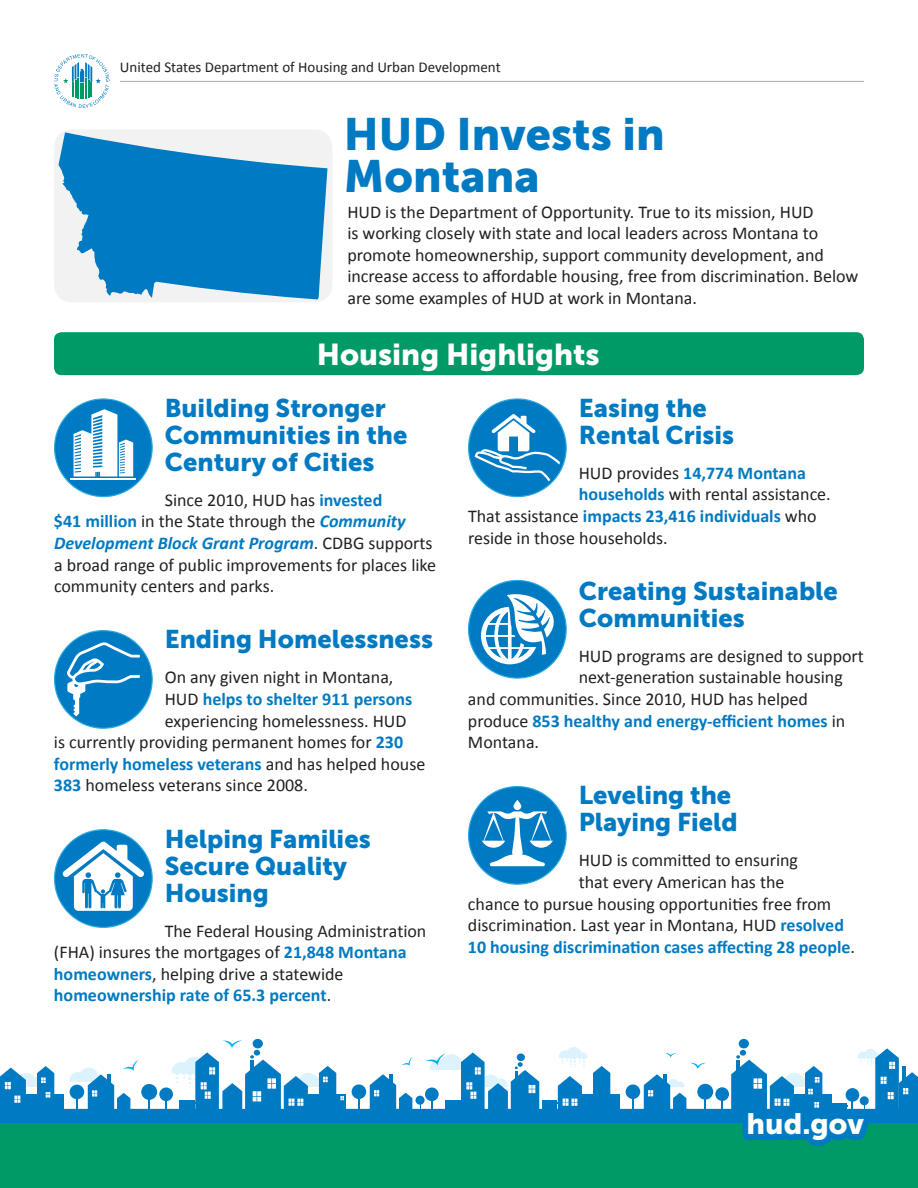
<style>
.page{position:relative;width:918px;height:1188px;background:#fff}
.page>*{position:absolute;margin:0;border:0;box-sizing:border-box;transform-origin:0 0}
.t1{font:45px/42px "Museo Sans 900";color:#007ac2}
.Body_Header{font:30px "Museo Sans 900";color:#fff}
.Body_Header-2{font:29.25px "Museo Sans 900";color:#fff}
.Body_Header-3{font:25.5px/27px "Museo Sans 900";color:#007ac2}
.No_Spacing{font:18px/21.6px "Calibri";color:#231f20}
.No_Spacing-2{font:700 18px "Calibri";color:#007ac2}
.t2{font:15px "Calibri";color:#231f20}
.s1{font-weight:700;color:#007ac2}
.s2{font-weight:700;font-style:italic;color:#007ac2}
.s3{font-weight:400;color:#231f20}
</style>
<div class="page">
<div style="left:0;top:1122px;width:918px;height:66px;background:#009a67"></div>
<svg style="left:54px;top:54px;width:56px;height:54px"></svg>
<div style="left:54px;top:332px;width:810px;height:43px;background:#009a67;border-radius:8px"></div>
<hr style="left:120px;top:81px;width:744px;height:1px;background:#a7a9ac">
<div style="left:54px;top:130px;width:278px;height:172px;background:#f2f2f3;border-radius:18px"></div>
<svg style="left:0;top:1040px;width:918px;height:107px"></svg>
<svg style="left:59px;top:132px;width:268px;height:167px;fill:#007ac2"></svg>
<div style="left:55px;top:399px;width:97px;height:98px;background:#007ac2;border-radius:50%"></div>
<hr style="left:71px;top:478px;width:65px;height:1px;background:#fff">
<svg style="left:74px;top:409px;width:59px;height:68px"></svg>
<div style="left:55px;top:631px;width:97px;height:97px;background:#007ac2;border-radius:50%"></div>
<svg style="left:66px;top:641px;width:74px;height:76px"></svg>
<div style="left:55px;top:830px;width:97px;height:97px;background:#007ac2;border-radius:50%"></div>
<svg style="left:62px;top:841px;width:82px;height:70px"></svg>
<div style="left:469px;top:399px;width:97px;height:98px;background:#007ac2;border-radius:50%"></div>
<svg style="left:475px;top:414px;width:85px;height:67px"></svg>
<div style="left:469px;top:580px;width:97px;height:98px;background:#007ac2;border-radius:50%"></div>
<svg style="left:481px;top:588px;width:79px;height:76px"></svg>
<div style="left:469px;top:787px;width:97px;height:97px;background:#007ac2;border-radius:50%"></div>
<svg style="left:482px;top:800px;width:71px;height:66px"></svg>
<p class="t2" style="left:120px;top:58px;width:382px">United States Department of Housing and Urban Development</p>
<p class="t1" style="left:344px;top:113px;width:322px">HUD Invests in<br>Montana</p>
<p class="No_Spacing" style="left:347px;top:201px;width:513px">HUD is the Department of Opportunity. True to its mission, HUD<br>is working closely with state and local leaders across Montana to promote homeownership, support community development, and increase access to affordable housing, free from discrimination. Below are some examples of HUD at work in Montana.</p>
<p class="Body_Header" style="left:317px;top:337px;width:284px">Housing Highlights</p>
<p class="Body_Header-3" style="left:165px;top:394px;width:244px">Building Stronger<br>Communities in the<br>Century of Cities</p>
<p class="No_Spacing" style="left:165px;top:489px;width:219px">Since 2010, HUD has <span class="s1">invested</span></p>
<p class="No_Spacing" style="left:54px;top:511px;width:384px"><span class="s1">$41 million</span> in the State through the <span class="s2">Community Development Block Grant Program</span>. CDBG supports a broad range of public improvements for places like community centers and parks.</p>
<p class="Body_Header-3" style="left:165px;top:626px;width:270px">Ending Homelessness</p>
<p class="No_Spacing" style="left:165px;top:667px;width:230px">On any given night in Montana,</p>
<p class="No_Spacing-2" style="left:165px;top:688px;width:249px"><span class="s3">HUD</span> helps to shelter 911 persons</p>
<p class="No_Spacing" style="left:165px;top:710px;width:243px">experiencing homelessness. HUD</p>
<p class="No_Spacing" style="left:54px;top:732px;width:351px">is currently providing permanent homes for <span class="s1">230</span></p>
<p class="No_Spacing-2" style="left:54px;top:753px;width:373px">formerly homeless veterans <span class="s3">and has helped house</span></p>
<p class="No_Spacing" style="left:54px;top:775px;width:255px"><span class="s1">383</span> homeless veterans since 2008.</p>
<p class="Body_Header-3" style="left:165px;top:825px;width:207px">Helping Families<br>Secure Quality<br>Housing</p>
<p class="No_Spacing" style="left:54px;top:920px;width:374px;text-indent:111px">The Federal Housing Administration (FHA) insures the mortgages of <span class="s1">21,848 Montana homeowners</span>, helping drive a statewide <span class="s1">homeownership rate of 65.3 percent</span>.</p>
<p class="Body_Header-3" style="left:579px;top:394px;width:157px">Easing the<br>Rental Crisis</p>
<p class="No_Spacing" style="left:579px;top:462px;width:254px">HUD provides <span class="s1">14,774 Montana households</span> with rental assistance.</p>
<p class="No_Spacing" style="left:468px;top:505px;width:350px">That assistance <span class="s1">impacts 23,416 individuals</span> who reside in those households.</p>
<p class="Body_Header-3" style="left:579px;top:577px;width:261px">Creating Sustainable<br>Communities</p>
<p class="No_Spacing" style="left:579px;top:645px;width:287px">HUD programs are designed to support</p>
<p class="No_Spacing" style="left:579px;top:667px;width:266px">next-generation sustainable housing</p>
<p class="No_Spacing" style="left:468px;top:688px;width:342px">and communities. Since 2010, HUD has helped</p>
<p class="No_Spacing-2" style="left:468px;top:710px;width:379px"><span class="s3">produce</span> 853 healthy and energy-efficient homes <span class="s3">in</span></p>
<p class="No_Spacing" style="left:468px;top:732px;width:73px">Montana.</p>
<p class="Body_Header-3" style="left:579px;top:782px;width:160px">Leveling the<br>Playing Field</p>
<p class="No_Spacing" style="left:579px;top:850px;width:221px">HUD is committed to ensuring</p>
<p class="No_Spacing" style="left:579px;top:871px;width:207px">that every American has the</p>
<p class="No_Spacing" style="left:468px;top:893px;width:365px">chance to pursue housing opportunities free from</p>
<p class="No_Spacing" style="left:468px;top:915px;width:378px">discrimination. Last year in Montana, HUD <span class="s1">resolved</span></p>
<p class="No_Spacing-2" style="left:468px;top:936px;width:389px">10 housing discrimination cases affecting 28 people<span class="s3">.</span></p>
<p class="Body_Header-2" style="left:747px;top:1107px;width:119px">hud.gov</p>
</div>
